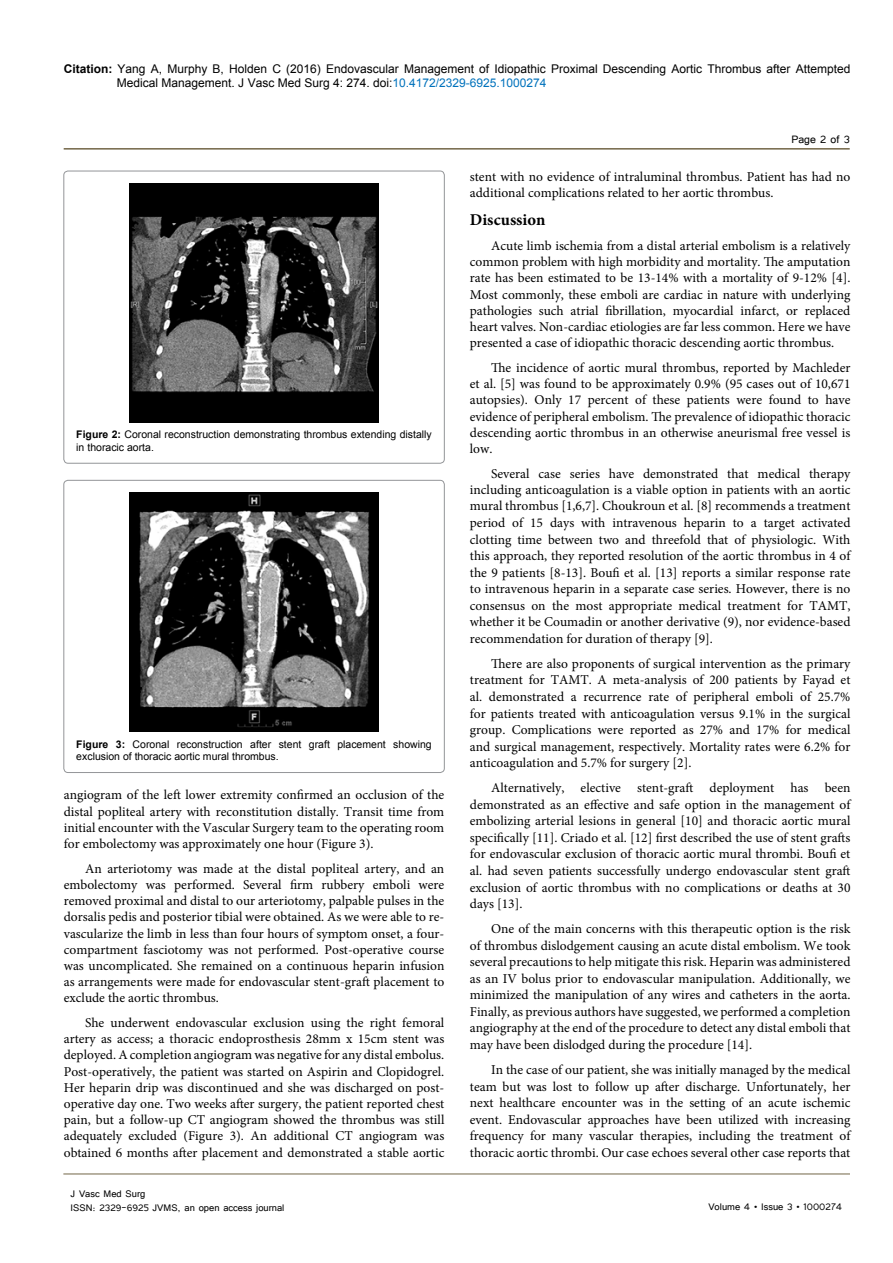
<style>
.page{position:relative;width:893px;height:1263px;background:#fff}
.page>*{position:absolute;margin:0;border:0;box-sizing:border-box;transform-origin:0 0}
.t1{font:700 16.5px "Minion Pro";color:#000}
.t2{font:13.5px/16.5px "Minion Pro";color:#000;text-align:justify}
.t3{font:13.5px "Tunga";color:#000}
.t4{font:12px/14.4px "Arial";color:#000}
.t5{font:12px/14.4px "Tunga";color:#000}
.t6{font:10.5px/12.6px "Arial";color:#000}
.s1{font-weight:700}
.s2{color:#0072bc}
</style>
<div class="page">
<hr style="left:64px;top:148px;width:786px;height:2px;background:#726547">
<hr style="left:63px;top:1174px;width:787px;height:1px;background:#726547">
<div style="left:64px;top:171px;width:380px;height:292px;border:1px solid #939598;border-radius:4px"></div>
<img style="left:130px;top:183px;width:248px;height:239px">
<div style="left:64px;top:480px;width:380px;height:292px;border:1px solid #939598;border-radius:4px"></div>
<img style="left:130px;top:493px;width:248px;height:238px">
<p class="t4" style="left:117px;top:61px;width:735px;text-indent:-53px"><span class="s1">Citation:</span> Yang A, Murphy B, Holden C (2016) Endovascular Management of Idiopathic Proximal Descending Aortic Thrombus after Attempted<br>Medical Management. J Vasc Med Surg 4: 274. doi:<span class="s2">10.4172/2329-6925.1000274</span></p>
<p class="t6" style="left:76px;top:428px;width:357px"><span class="s1">Figure 2:</span> Coronal reconstruction demonstrating thrombus extending distally in thoracic aorta.</p>
<p class="t6" style="left:76px;top:738px;width:357px"><span class="s1">Figure 3:</span> Coronal reconstruction after stent graft placement showing exclusion of thoracic aortic mural thrombus.</p>
<p class="t2" style="left:64px;top:787px;width:382px">angiogram of the left lower extremity confirmed an occlusion of the distal popliteal artery with reconstitution distally. Transit time from initial encounter with the Vascular Surgery team to the operating room for embolectomy was approximately one hour (Figure 3).</p>
<p class="t2" style="left:64px;top:860px;width:382px;text-indent:21px">An arteriotomy was made at the distal popliteal artery, and an embolectomy was performed. Several firm rubbery emboli were removed proximal and distal to our arteriotomy, palpable pulses in the dorsalis pedis and posterior tibial were obtained. As we were able to re&shy;vascularize the limb in less than four hours of symptom onset, a four&shy;compartment fasciotomy was not performed. Post-operative course was uncomplicated. She remained on a continuous heparin infusion as arrangements were made for endovascular stent-graft placement to exclude the aortic thrombus.</p>
<p class="t2" style="left:64px;top:1015px;width:382px;text-indent:21px">She underwent endovascular exclusion using the right femoral artery as access; a thoracic endoprosthesis 28mm x 15cm stent was deployed. A completion angiogram was negative for any distal embolus.<br>Post-operatively, the patient was started on Aspirin and Clopidogrel.<br>Her heparin drip was discontinued and she was discharged on post&shy;operative day one. Two weeks after surgery, the patient reported chest pain, but a follow-up CT angiogram showed the thrombus was still adequately excluded (Figure 3). An additional CT angiogram was obtained 6 months after placement and demonstrated a stable aortic</p>
<p class="t5" style="left:71px;top:1185px;width:215px">J Vasc Med Surg<br>ISSN: 2329-6925 JVMS, an open access journal</p>
<p class="t3" style="left:791px;top:131px;width:60px">Page 2 of 3</p>
<p class="t2" style="left:470px;top:168px;width:382px">stent with no evidence of intraluminal thrombus. Patient has had no additional complications related to her aortic thrombus.</p>
<p class="t1" style="left:470px;top:208px;width:77px">Discussion</p>
<p class="t2" style="left:470px;top:238px;width:382px;text-indent:21px">Acute limb ischemia from a distal arterial embolism is a relatively common problem with high morbidity and mortality. The amputation rate has been estimated to be 13-14% with a mortality of 9-12% [4].<br>Most commonly, these emboli are cardiac in nature with underlying pathologies such atrial fibrillation, myocardial infarct, or replaced heart valves. Non-cardiac etiologies are far less common. Here we have presented a case of idiopathic thoracic descending aortic thrombus.</p>
<p class="t2" style="left:470px;top:360px;width:382px;text-indent:21px">The incidence of aortic mural thrombus, reported by Machleder et al. [5] was found to be approximately 0.9% (95 cases out of 10,671 autopsies). Only 17 percent of these patients were found to have evidence of peripheral embolism. The prevalence of idiopathic thoracic descending aortic thrombus in an otherwise aneurismal free vessel is low.</p>
<p class="t2" style="left:470px;top:465px;width:382px;text-indent:21px">Several case series have demonstrated that medical therapy including anticoagulation is a viable option in patients with an aortic mural thrombus [1,6,7]. Choukroun et al. [8] recommends a treatment period of 15 days with intravenous heparin to a target activated clotting time between two and threefold that of physiologic. With this approach, they reported resolution of the aortic thrombus in 4 of the 9 patients [8-13]. Boufi et al. [13] reports a similar response rate to intravenous heparin in a separate case series. However, there is no consensus on the most appropriate medical treatment for TAMT, whether it be Coumadin or another derivative (9), nor evidence-based recommendation for duration of therapy [9].</p>
<p class="t2" style="left:470px;top:655px;width:382px;text-indent:21px">There are also proponents of surgical intervention as the primary treatment for TAMT. A meta-analysis of 200 patients by Fayad et al. demonstrated a recurrence rate of peripheral emboli of 25.7% for patients treated with anticoagulation versus 9.1% in the surgical group. Complications were reported as 27% and 17% for medical and surgical management, respectively. Mortality rates were 6.2% for anticoagulation and 5.7% for surgery [2].</p>
<p class="t2" style="left:470px;top:780px;width:382px;text-indent:21px">Alternatively, elective stent-graft deployment has been demonstrated as an effective and safe option in the management of embolizing arterial lesions in general [10] and thoracic aortic mural specifically [11]. Criado et al. [12] first described the use of stent grafts for endovascular exclusion of thoracic aortic mural thrombi. Boufi et al. had seven patients successfully undergo endovascular stent graft exclusion of aortic thrombus with no complications or deaths at 30 days [13].</p>
<p class="t2" style="left:470px;top:921px;width:382px;text-indent:21px">One of the main concerns with this therapeutic option is the risk of thrombus dislodgement causing an acute distal embolism. We took several precautions to help mitigate this risk. Heparin was administered as an IV bolus prior to endovascular manipulation. Additionally, we minimized the manipulation of any wires and catheters in the aorta.<br>Finally, as previous authors have suggested, we performed a completion angiography at the end of the procedure to detect any distal emboli that may have been dislodged during the procedure [14].</p>
<p class="t2" style="left:470px;top:1061px;width:382px;text-indent:21px">In the case of our patient, she was initially managed by the medical team but was lost to follow up after discharge. Unfortunately, her next healthcare encounter was in the setting of an acute ischemic event. Endovascular approaches have been utilized with increasing frequency for many vascular therapies, including the treatment of thoracic aortic thrombi. Our case echoes several other case reports that</p>
<p class="t5" style="left:708px;top:1198px;width:135px">Volume 4 • Issue 3 • 1000274</p>
</div>
